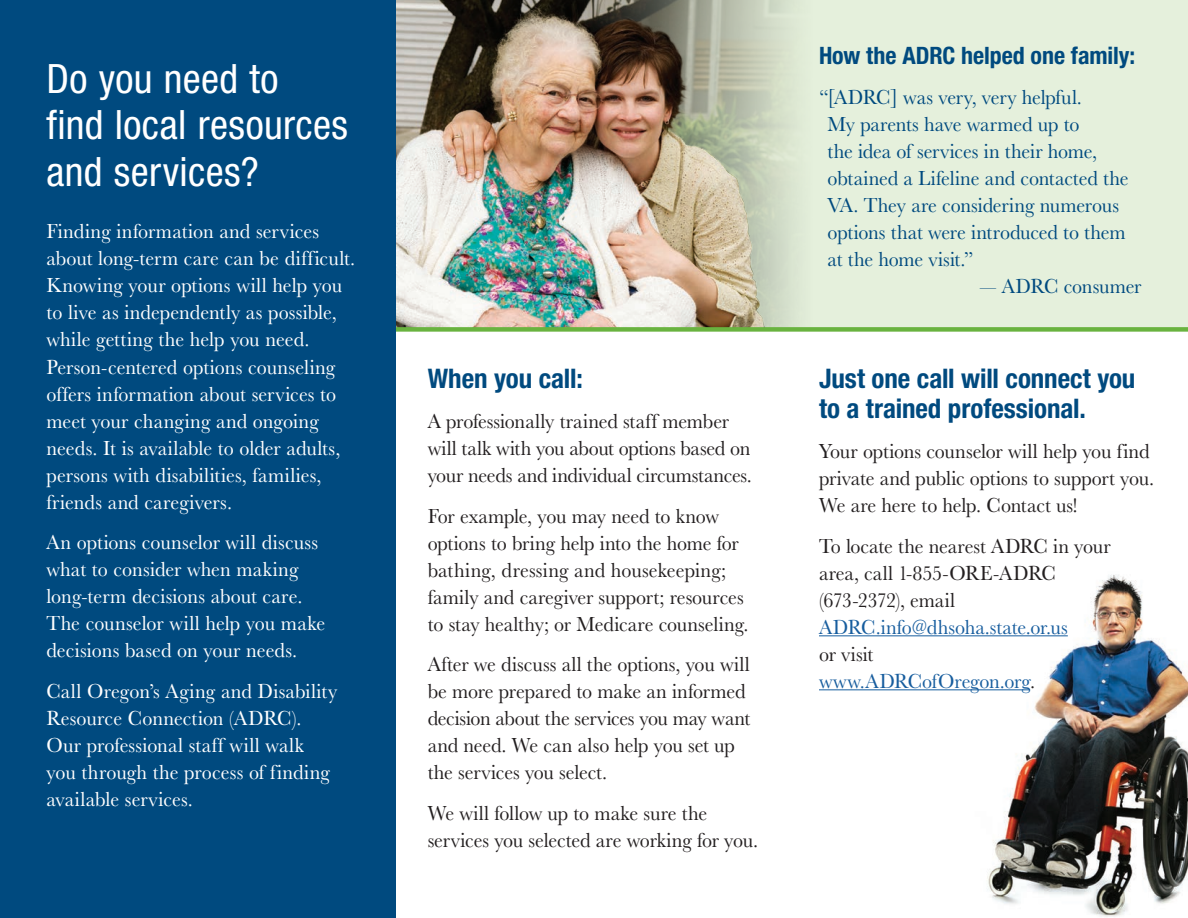
<style>
.page{position:relative;width:1188px;height:918px;background:#fff}
.page>*{position:absolute;margin:0;border:0;box-sizing:border-box;transform-origin:0 0}
.t1{font:condensed 40.5px/46.5px "Helvetica Neue LT Std";letter-spacing:.01em;color:#fff}
.t2{font:700 condensed 27px/30px "Helvetica Neue LT Std";color:#004a7f}
.t3{font:700 condensed 24px "Helvetica Neue LT Std";color:#004a7f}
.body{font:21px/27px "Baskerville URW Nar";letter-spacing:-.005em;color:#231f20}
.body-2{font:21px/27px "Baskerville URW Nar";letter-spacing:.005em;color:#fff}
.quote_text{font:21px/27px "Baskerville URW Nar";letter-spacing:-.005em;color:#004a7f}
.body-3{font:21px "Baskerville URW Nar";letter-spacing:-.01em;color:#004a7f}
.s1{color:#175d9e}
</style>
<div class="page">
<div style="left:388px;top:0;width:800px;height:329px;background:#e5f0dc"></div>
<img style="left:396px;top:0;width:402px;height:327px">
<div style="left:389px;top:327px;width:799px;height:5px;background:#69b33f"></div>
<div style="left:0;top:0;width:396px;height:918px;background:#004a7f"></div>
<img style="left:969px;top:575px;width:219px;height:342px">
<hr style="left:819px;top:635px;width:249px;height:1px;background:#175d9e">
<hr style="left:819px;top:689px;width:211px;height:1px;background:#175d9e">
<p class="t1" style="left:46px;top:55px;width:303px">Do you need to<br>find local resources and services?</p>
<p class="body-2" style="left:46px;top:218px;width:310px">Finding information and services about long-term care can be difficult.<br>Knowing your options will help you to live as independently as possible, while getting the help you need.<br>Person-centered options counseling offers information about services to meet your changing and ongoing needs. It is available to older adults, persons with disabilities, families, friends and caregivers.</p>
<p class="body-2" style="left:46px;top:529px;width:280px">An options counselor will discuss what to consider when making long-term decisions about care.<br>The counselor will help you make decisions based on your needs.</p>
<p class="body-2" style="left:46px;top:677px;width:292px">Call Oregon’s Aging and Disability<br>Resource Connection (ADRC).<br>Our professional staff will walk you through the process of finding available services.</p>
<p class="t2" style="left:428px;top:363px;width:157px">When you call:</p>
<p class="body" style="left:428px;top:408px;width:326px">A professionally trained staff member will talk with you about options based on your needs and individual circumstances.</p>
<p class="body" style="left:428px;top:502px;width:322px">For example, you may need to know options to bring help into the home for bathing, dressing and housekeeping; family and caregiver support; resources to stay healthy; or Medicare counseling.</p>
<p class="body" style="left:428px;top:651px;width:324px">After we discuss all the options, you will be more prepared to make an informed decision about the services you may want and need. We can also help you set up the services you select.</p>
<p class="body" style="left:428px;top:800px;width:332px">We will follow up to make sure the services you selected are working for you.</p>
<p class="t3" style="left:819px;top:40px;width:318px">How the ADRC helped one family:</p>
<p class="quote_text" style="left:828px;top:84px;width:302px;text-indent:-9px">“[ADRC] was very, very helpful.<br>My parents have warmed up to<br>the idea of services in their home, obtained a Lifeline and contacted the<br>VA. They are considering numerous options that were introduced to them at the home visit.”</p>
<p class="body-3" style="left:979px;top:274px;width:164px">— ADRC consumer</p>
<p class="t2" style="left:819px;top:363px;width:318px">Just one call will connect you to a trained professional.</p>
<p class="body" style="left:819px;top:438px;width:337px">Your options counselor will help you find private and public options to support you.<br>We are here to help. Contact us!</p>
<p class="body" style="left:819px;top:532px;width:293px">To locate the nearest ADRC in your area, call 1-855-ORE-ADRC (673-2372), email<br><span class="s1">ADRC.info@dhsoha.state.or.us<br></span>or visit<br><span class="s1">www.ADRCofOregon.org</span>.</p>
</div>
